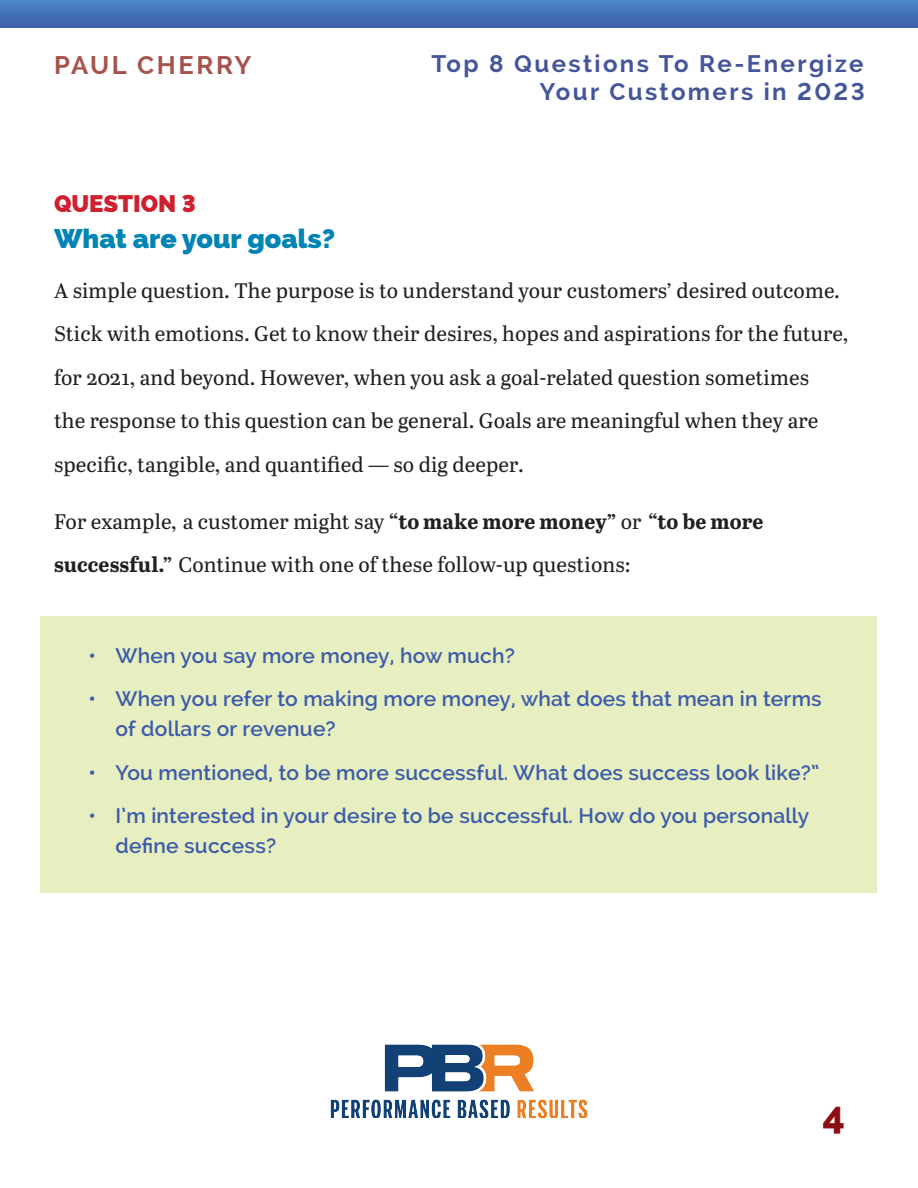
<style>
.page{position:relative;width:918px;height:1188px;background:#fff}
.page>*{position:absolute;margin:0;border:0;box-sizing:border-box;transform-origin:0 0}
.t1{font:800 39px "Raleway";color:#8b0e11}
.t2{font:800 27px "Raleway";color:#0084b5}
.t3{font:700 25.5px "Raleway";letter-spacing:.1em;color:#a7534d}
.t4{font:700 24px/28.5px "Raleway";letter-spacing:.1em;color:#45559b;text-align:right}
.t5{font:800 24px "Raleway";color:#cf202f}
.t6{font:21px/43.5px "Abril Text";letter-spacing:.005em;color:#231f20}
.t7{font:600 21px/30px "Raleway";letter-spacing:.01em;color:#3c5caa}
.s1{font-weight:700}
</style>
<div class="page">
<svg style="left:1px;top:1px;width:916px;height:27px;background:#4372b8"></svg>
<img style="left:330px;top:1045px;width:258px;height:72px">
<div style="left:40px;top:616px;width:838px;height:86px;background:#e7eec0"></div>
<div style="left:40px;top:660px;width:838px;height:115px;background:#e7eec0"></div>
<div style="left:40px;top:733px;width:838px;height:86px;background:#e7eec0"></div>
<div style="left:40px;top:777px;width:838px;height:115px;background:#e7eec0"></div>
<p class="t3" style="left:54px;top:51px;width:199px">PAUL CHERRY</p>
<p class="t4" style="left:431px;top:49px;width:435px">Top 8 Questions To Re-Energize<br>Your Customers in 2023</p>
<p class="t5" style="left:54px;top:189px;width:143px">QUESTION 3</p>
<p class="t2" style="left:54px;top:222px;width:283px">What are your goals?</p>
<p class="t6" style="left:54px;top:268px;width:796px">A simple question. The purpose is to understand your customers’ desired outcome.<br>Stick with emotions. Get to know their desires, hopes and aspirations for the future, for 2021, and beyond. However, when you ask a goal-related question sometimes<br>the response to this question can be general. Goals are meaningful when they are specific, tangible, and quantified — so dig deeper.</p>
<p class="t6" style="left:54px;top:499px;width:711px">For example, a customer might say <span class="s1">“to make more money”</span> or <span class="s1">“to be more successful.”</span> Continue with one of these follow-up questions:</p>
<p class="t7" style="left:89px;top:641px;width:428px">• When you say more money, how much?</p>
<p class="t7" style="left:116px;top:684px;width:708px;text-indent:-27px">• When you refer to making more money, what does that mean in terms of dollars or revenue?</p>
<p class="t7" style="left:89px;top:758px;width:732px">• You mentioned, to be more successful. What does success look like?”</p>
<p class="t7" style="left:116px;top:801px;width:695px;text-indent:-27px">• I’m interested in your desire to be successful. How do you personally define success?</p>
<h1 class="t1" style="left:823px;top:1093px;width:24px">4</h1>
</div>
